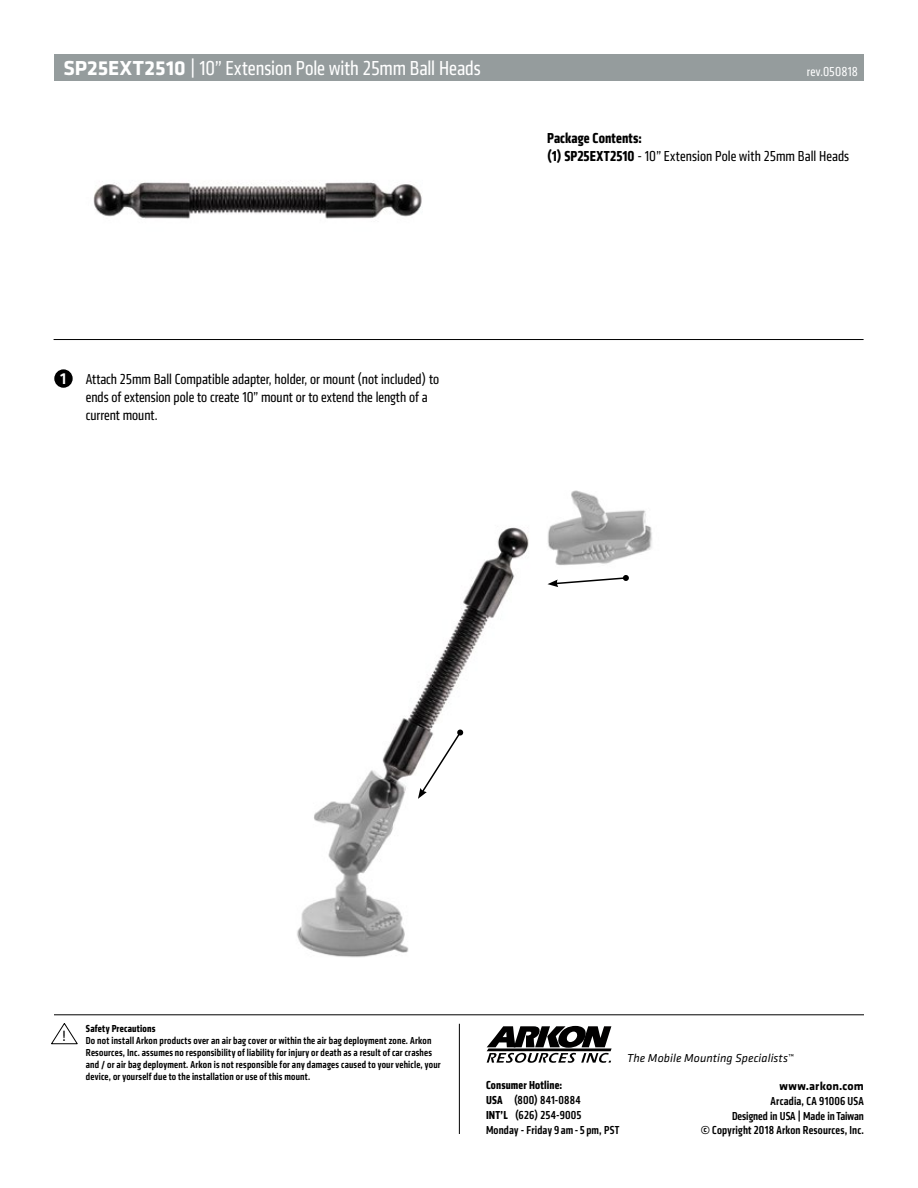
<style>
.page{position:relative;width:918px;height:1188px;background:#fff}
.page>*{position:absolute;margin:0;border:0;box-sizing:border-box;transform-origin:0 0}
.t1{font:condensed 21px "Klavika";color:#fff}
.t2{font:condensed 15px/18px "Klavika";color:#000}
.t3{font:15px "Klavika";color:#000}
.t4{font:condensed 13.5px "Klavika";letter-spacing:.015em;color:#fff}
.t5{font:500 condensed 12px/15px "Klavika";letter-spacing:.015em;color:#000}
.t6{font:italic 12px "Klavika";letter-spacing:.005em;color:#000}
.t7{font:700 12px "Klavika";letter-spacing:.01em;color:#000}
.t8{font:500 condensed 10.5px/12px "Klavika";letter-spacing:.02em;color:#000}
.t9{font:700 condensed 10.5px "Klavika";letter-spacing:.025em;color:#000}
.s1{font-weight:700;font-stretch:normal}
.s2{font-weight:500;font-stretch:normal;font-size:16.5px;color:#fff}
.s3{font-weight:700}
</style>
<div class="page">
<div style="left:54px;top:54px;width:810px;height:27px;background:#959c9d"></div>
<hr style="left:459px;top:1024px;width:1px;height:110px;background:#000">
<svg style="left:487px;top:1026px;width:125px;height:36px"></svg>
<hr style="left:54px;top:1014px;width:810px;height:1px;background:#000">
<hr style="left:54px;top:339px;width:810px;height:1px;background:#000">
<svg style="left:51px;top:1023px;width:27px;height:21px"></svg>
<div style="left:54px;top:369px;width:19px;height:19px;background:#000;border-radius:50%"></div>
<img style="left:297px;top:490px;width:355px;height:468px">
<img style="left:93px;top:180px;width:329px;height:39px">
<svg style="left:545px;top:572px;width:86px;height:18px"></svg>
<svg style="left:412px;top:726px;width:55px;height:77px"></svg>
<h1 class="t1" style="left:63px;top:56px;width:419px"><span class="s1">SP25EXT2510</span> | 10” Extension Pole with 25mm Ball Heads</h1>
<p class="t4" style="left:807px;top:63px;width:52px">rev.050818</p>
<h2 class="t2" style="left:86px;top:370px;width:355px;text-indent:-26px"><span class="s2">1</span> Attach 25mm Ball Compatible adapter, holder, or mount (not included) to ends of extension pole to create 10” mount or to extend the length of a current mount.</h2>
<h2 class="t2" style="left:547px;top:129px;width:304px"><span class="s3">Package Contents:<br>(1) SP25EXT2510</span> - 10” Extension Pole with 25mm Ball Heads</h2>
<h2 class="t3" style="left:62px;top:1026px;width:5px">!</h2>
<p class="t9" style="left:86px;top:1021px;width:71px">Safety Precautions</p>
<p class="t8" style="left:86px;top:1034px;width:356px">Do not install Arkon products over an air bag cover or within the air bag deployment zone. Arkon Resources, Inc. assumes no responsibility of liability for injury or death as a result of car crashes and / or air bag deployment. Arkon is not responsible for any damages caused to your vehicle, your device, or yourself due to the installation or use of this mount.</p>
<p class="t5" style="left:486px;top:1078px;width:135px"><span class="s3">Consumer Hotline:<br>USA</span> (800) 841-0884<br><span class="s3">INT’L</span> (626) 254-9005<br>Monday - Friday 9 am- 5 pm, PST</p>
<p class="t6" style="left:627px;top:1051px;width:168px">The Mobile Mounting Specialists™</p>
<p class="t7" style="left:780px;top:1077px;width:86px">www.arkon.com</p>
<p class="t5" style="left:701px;top:1093px;width:165px;text-align:right">Arcadia, CA 91006 USA<br>Designed in USA | Made in Taiwan<br>© Copyright 2018 Arkon Resources, Inc.</p>
</div>
